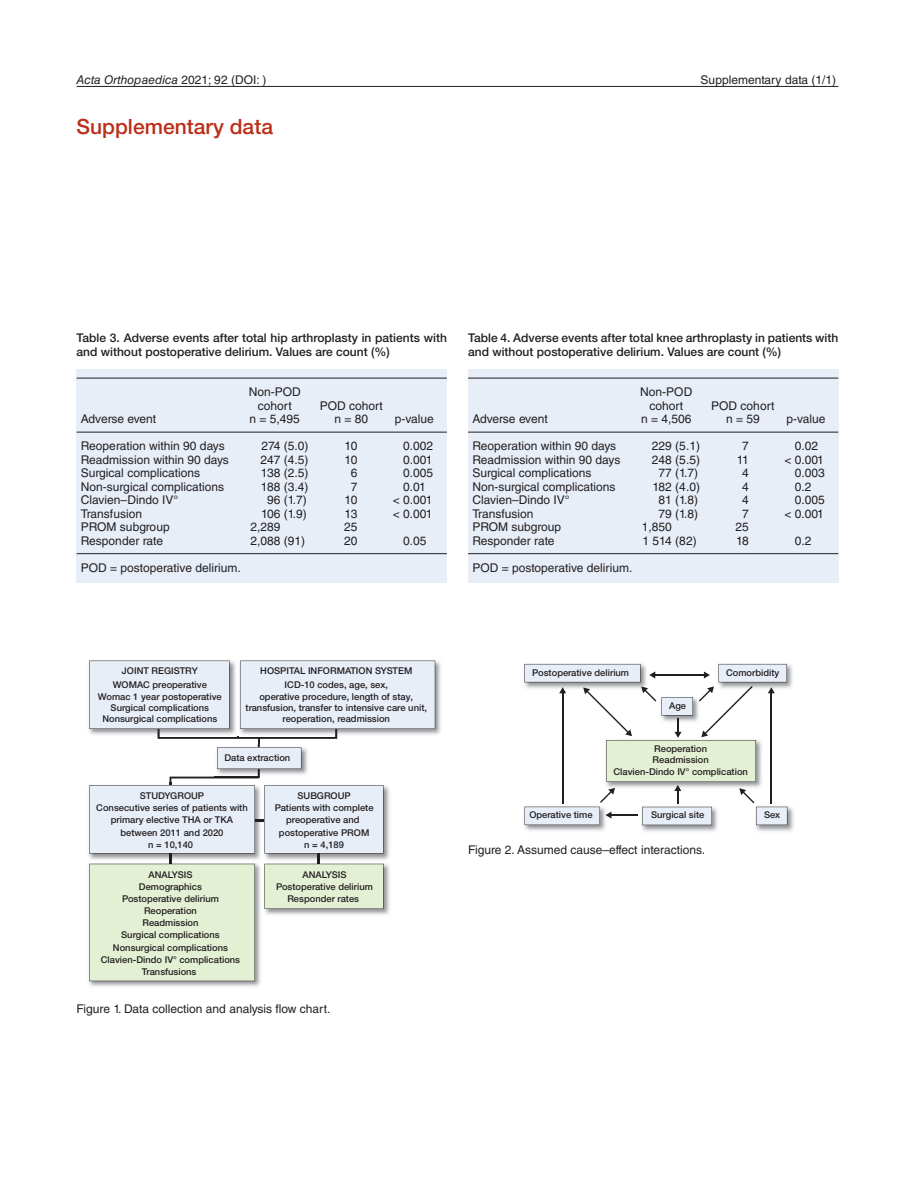
<style>
.page{position:relative;width:915px;height:1191px;background:#fff}
.page>*{position:absolute;margin:0;border:0;box-sizing:border-box;transform-origin:0 0}
.t1{font:500 21px "Helvetica Neue LTW1 G";color:#bc2e18}
.t2{font:12px/13.5px "Helvetica LT Std";color:#231f20;text-align:center}
.t3{font:500 12px/13.5px "Helvetica Neue LTW1 G";color:#231f20}
.t4{font:italic 12px "Helvetica LT Std";color:#231f20}
.t5{font:500 9.3px/12.1px "Helvetica Neue LTW1 G";color:#231f20;text-align:center}
.s1{font-style:normal}
</style>
<div class="page">
<hr style="left:77px;top:86px;width:761px;height:1px;background:#231f20">
<div style="left:468px;top:369px;width:370px;height:214px;background:#e8eef8"></div>
<div style="left:77px;top:369px;width:369px;height:214px;background:#e8eef8"></div>
<hr style="left:77px;top:378px;width:369px;height:1px;background:#231f20">
<hr style="left:77px;top:432px;width:369px;height:1px;background:#231f20">
<hr style="left:77px;top:553px;width:369px;height:1px;background:#231f20">
<hr style="left:468px;top:378px;width:370px;height:1px;background:#231f20">
<hr style="left:468px;top:432px;width:370px;height:1px;background:#231f20">
<hr style="left:468px;top:553px;width:370px;height:1px;background:#231f20">
<hr style="left:258px;top:737px;width:1px;height:41px;background:#231f20">
<img style="left:217px;top:744px;width:91px;height:32px">
<svg style="left:217px;top:747px;width:84px;height:22px;background:#dee4ed"></svg>
<img style="left:435px;top:660px;width:6px;height:75px">
<svg style="left:89px;top:660px;width:346px;height:79px;background:#e0e4ed"></svg>
<img style="left:88px;top:785px;width:302px;height:75px">
<img style="left:88px;top:869px;width:173px;height:118px">
<img style="left:383px;top:863px;width:7px;height:52px">
<svg style="left:89px;top:776px;width:294px;height:205px"></svg>
<img style="left:718px;top:663px;width:75px;height:26px">
<img style="left:524px;top:825px;width:82px;height:6px">
<img style="left:641px;top:825px;width:77px;height:7px">
<img style="left:755px;top:806px;width:39px;height:26px">
<svg style="left:524px;top:664px;width:263px;height:161px"></svg>
<p class="t4" style="left:77px;top:72px;width:191px">Acta Orthopaedica <span class="s1">2021; 92 (DOI: )</span></p>
<p class="t2" style="left:700px;top:73px;width:137px">Supplementary data (1/1)</p>
<h1 class="t1" style="left:77px;top:114px;width:198px">Supplementary data</h1>
<p class="t3" style="left:77px;top:331px;width:371px">Table 3. Adverse events after total hip arthroplasty in patients with and without postoperative delirium. Values are count (%)</p>
<p class="t2" style="left:249px;top:385px;width:54px">Non-POD cohort</p>
<p class="t2" style="left:319px;top:398px;width:65px">POD cohort</p>
<p class="t2" style="left:81px;top:412px;width:77px">Adverse event</p>
<p class="t2" style="left:249px;top:412px;width:52px">n = 5,495</p>
<p class="t2" style="left:334px;top:412px;width:35px">n = 80</p>
<p class="t2" style="left:395px;top:412px;width:41px">p-value</p>
<p class="t2" style="left:81px;top:439px;width:145px">Reoperation within 90 days</p>
<p class="t2" style="left:261px;top:439px;width:48px">274 (5.0)</p>
<p class="t2" style="left:344px;top:439px;width:14px">10</p>
<p class="t2" style="left:403px;top:439px;width:32px">0.002</p>
<p class="t2" style="left:81px;top:452px;width:149px">Readmission within 90 days</p>
<p class="t2" style="left:260px;top:452px;width:50px">247 (4.5)</p>
<p class="t2" style="left:344px;top:452px;width:14px">10</p>
<p class="t2" style="left:403px;top:452px;width:31px">0.001</p>
<p class="t2" style="left:81px;top:466px;width:121px">Surgical complications</p>
<p class="t2" style="left:261px;top:466px;width:49px">138 (2.5)</p>
<p class="t2" style="left:350px;top:466px;width:8px">6</p>
<p class="t2" style="left:403px;top:466px;width:32px">0.005</p>
<p class="t2" style="left:81px;top:479px;width:145px">Non-surgical complications</p>
<p class="t2" style="left:261px;top:479px;width:49px">188 (3.4)</p>
<p class="t2" style="left:350px;top:479px;width:8px">7</p>
<p class="t2" style="left:403px;top:479px;width:24px">0.01</p>
<p class="t2" style="left:81px;top:493px;width:99px">Clavien–Dindo IV°</p>
<p class="t2" style="left:267px;top:493px;width:41px">96 (1.7)</p>
<p class="t2" style="left:344px;top:493px;width:14px">10</p>
<p class="t2" style="left:393px;top:493px;width:41px">&lt; 0.001</p>
<p class="t2" style="left:81px;top:506px;width:63px">Transfusion</p>
<p class="t2" style="left:261px;top:506px;width:47px">106 (1.9)</p>
<p class="t2" style="left:344px;top:506px;width:14px">13</p>
<p class="t2" style="left:393px;top:506px;width:41px">&lt; 0.001</p>
<p class="t2" style="left:81px;top:520px;width:90px">PROM subgroup</p>
<p class="t2" style="left:250px;top:520px;width:32px">2,289</p>
<p class="t2" style="left:344px;top:520px;width:15px">25</p>
<p class="t2" style="left:81px;top:533px;width:84px">Responder rate</p>
<p class="t2" style="left:250px;top:533px;width:56px">2,088 (91)</p>
<p class="t2" style="left:344px;top:533px;width:15px">20</p>
<p class="t2" style="left:403px;top:533px;width:25px">0.05</p>
<p class="t2" style="left:81px;top:560px;width:161px">POD = postoperative delirium.</p>
<p class="t3" style="left:468px;top:331px;width:371px">Table 4. Adverse events after total knee arthroplasty in patients with and without postoperative delirium. Values are count (%)</p>
<p class="t2" style="left:640px;top:385px;width:54px">Non-POD cohort</p>
<p class="t2" style="left:711px;top:398px;width:65px">POD cohort</p>
<p class="t2" style="left:472px;top:412px;width:77px">Adverse event</p>
<p class="t2" style="left:641px;top:412px;width:52px">n = 4,506</p>
<p class="t2" style="left:725px;top:412px;width:35px">n = 59</p>
<p class="t2" style="left:786px;top:412px;width:41px">p-value</p>
<p class="t2" style="left:472px;top:439px;width:145px">Reoperation within 90 days</p>
<p class="t2" style="left:651px;top:439px;width:50px">229 (5.1)</p>
<p class="t2" style="left:742px;top:439px;width:8px">7</p>
<p class="t2" style="left:794px;top:439px;width:25px">0.02</p>
<p class="t2" style="left:472px;top:452px;width:149px">Readmission within 90 days</p>
<p class="t2" style="left:651px;top:452px;width:50px">248 (5.5)</p>
<p class="t2" style="left:736px;top:452px;width:13px">11</p>
<p class="t2" style="left:784px;top:452px;width:41px">&lt; 0.001</p>
<p class="t2" style="left:472px;top:466px;width:121px">Surgical complications</p>
<p class="t2" style="left:658px;top:466px;width:41px">77 (1.7)</p>
<p class="t2" style="left:742px;top:466px;width:8px">4</p>
<p class="t2" style="left:794px;top:466px;width:32px">0.003</p>
<p class="t2" style="left:472px;top:479px;width:145px">Non-surgical complications</p>
<p class="t2" style="left:652px;top:479px;width:49px">182 (4.0)</p>
<p class="t2" style="left:742px;top:479px;width:8px">4</p>
<p class="t2" style="left:794px;top:479px;width:18px">0.2</p>
<p class="t2" style="left:472px;top:493px;width:99px">Clavien–Dindo IV°</p>
<p class="t2" style="left:658px;top:493px;width:41px">81 (1.8)</p>
<p class="t2" style="left:742px;top:493px;width:8px">4</p>
<p class="t2" style="left:794px;top:493px;width:32px">0.005</p>
<p class="t2" style="left:472px;top:506px;width:63px">Transfusion</p>
<p class="t2" style="left:658px;top:506px;width:41px">79 (1.8)</p>
<p class="t2" style="left:742px;top:506px;width:8px">7</p>
<p class="t2" style="left:784px;top:506px;width:41px">&lt; 0.001</p>
<p class="t2" style="left:472px;top:520px;width:90px">PROM subgroup</p>
<p class="t2" style="left:641px;top:520px;width:32px">1,850</p>
<p class="t2" style="left:735px;top:520px;width:15px">25</p>
<p class="t2" style="left:472px;top:533px;width:84px">Responder rate</p>
<p class="t2" style="left:642px;top:533px;width:56px">1 514 (82)</p>
<p class="t2" style="left:735px;top:533px;width:14px">18</p>
<p class="t2" style="left:794px;top:533px;width:18px">0.2</p>
<p class="t2" style="left:472px;top:560px;width:161px">POD = postoperative delirium.</p>
<p class="t5" style="left:260px;top:664px;width:153px;line-height:14.1px">HOSPITAL INFORMATION SYSTEM<br>ICD-10 codes, age, sex,</p>
<p class="t5" style="left:245px;top:690px;width:183px;line-height:11.2px">operative procedure, length of stay, transfusion, transfer to intensive care unit, reoperation, readmission</p>
<p class="t5" style="left:224px;top:752px;width:67px">Data extraction</p>
<p class="t5" style="left:96px;top:789px;width:153px">STUDYGROUP<br>Consecutive series of patients with primary elective THA or TKA between 2011 and 2020<br>n = 10,140</p>
<p class="t5" style="left:101px;top:868px;width:141px">ANALYSIS<br>Demographics<br>Postoperative delirium<br>Reoperation<br>Readmission<br>Surgical complications<br>Nonsurgical complications<br>Clavien-Dindo IV° complications<br>Transfusions</p>
<p class="t5" style="left:276px;top:868px;width:98px">ANALYSIS<br>Postoperative delirium<br>Responder rates</p>
<p class="t5" style="left:113px;top:664px;width:96px;line-height:14.1px">JOINT REGISTRY<br>WOMAC preoperative</p>
<p class="t5" style="left:98px;top:690px;width:125px;line-height:11.2px">Womac 1 year postoperative<br>Surgical complications<br>Nonsurgical complications</p>
<p class="t5" style="left:275px;top:789px;width:100px">SUBGROUP<br>Patients with complete preoperative and postoperative PROM<br>n = 4,189</p>
<p class="t2" style="left:77px;top:1002px;width:255px">Figure 1. Data collection and analysis flow chart.</p>
<p class="t5" style="left:532px;top:667px;width:98px">Postoperative delirium</p>
<p class="t5" style="left:668px;top:699px;width:19px">Age</p>
<p class="t5" style="left:725px;top:666px;width:55px">Comorbidity</p>
<p class="t5" style="left:613px;top:743px;width:136px;line-height:11.2px">Reoperation<br>Readmission<br>Clavien-Dindo IV° complication</p>
<p class="t5" style="left:529px;top:809px;width:65px">Operative time</p>
<p class="t5" style="left:651px;top:809px;width:55px">Surgical site</p>
<p class="t5" style="left:763px;top:809px;width:18px">Sex</p>
<p class="t2" style="left:468px;top:843px;width:238px">Figure 2. Assumed cause–effect interactions.</p>
</div>
